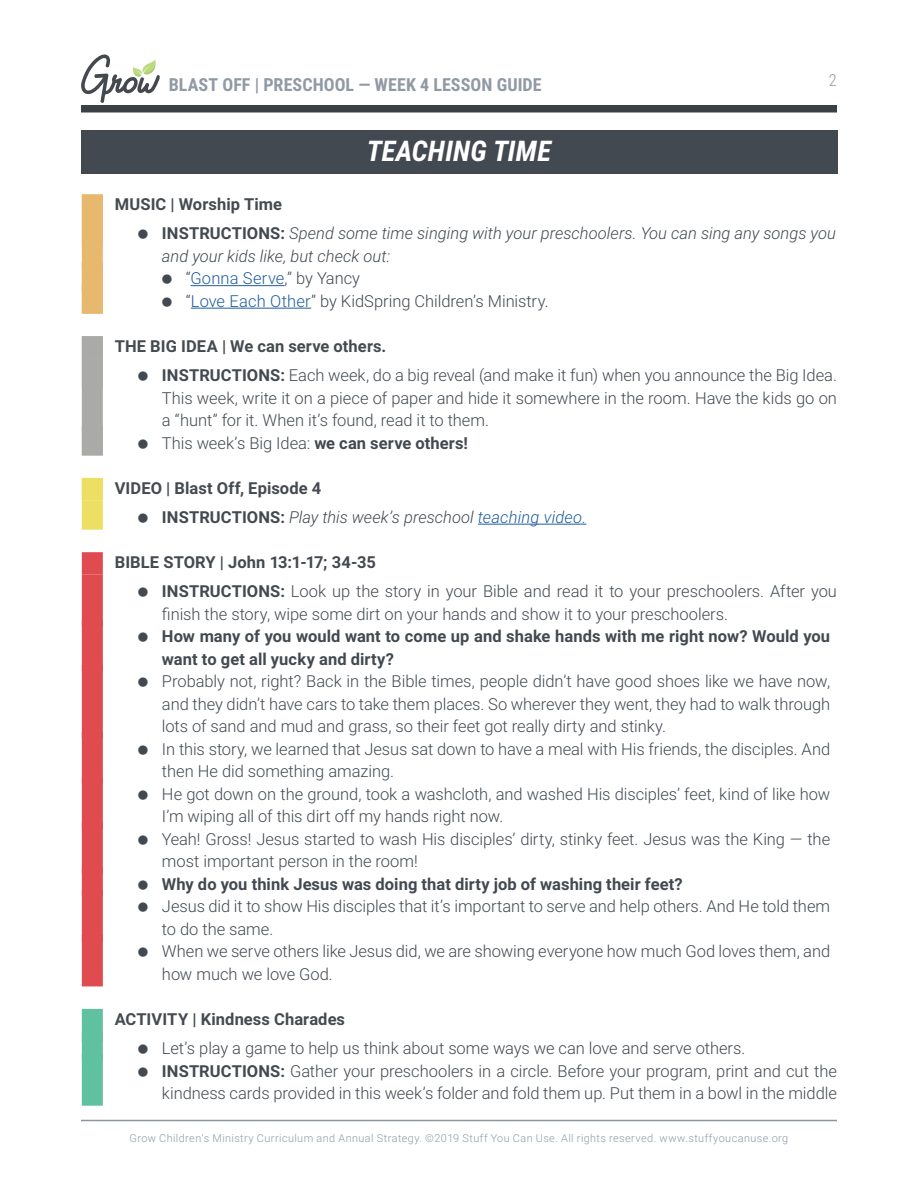
<style>
.page{position:relative;width:918px;height:1188px;background:#fff}
.page>*{position:absolute;margin:0;border:0;box-sizing:border-box;transform-origin:0 0}
.t1{font:italic 700 28.5px "Roboto Condensed";letter-spacing:.01em;color:#fff}
.t2{font:700 18px "Roboto Condensed";letter-spacing:.005em;color:#909aa4}
.t3{font:300 16.5px/22.5px "Roboto";letter-spacing:-.005em;color:#424950}
.t4{font:700 16.5px/22.5px "Roboto";letter-spacing:.005em;color:#424950}
.t5{font:700 16.5px/29.2px "Roboto";letter-spacing:.005em;color:#454a50}
.t6{font:italic 300 16.5px/29.2px "Roboto";color:#424950}
.t7{font:300 16.5px "Roboto Condensed";color:#909aa4}
.t8{font:300 10.8px "Roboto";letter-spacing:.04em;color:#8e99a5}
.s1{font-weight:700;font-style:normal;color:#454a50}
.s2{font-weight:700;font-style:normal}
.s3{font-style:italic}
.s4{color:#205d9e}
.s5{font-weight:700;color:#454a50}
.s6{font-weight:700}
.s7{color:#424950}
.s8{font-weight:300;font-style:italic;color:#424950}
.s9{font-weight:300;font-style:italic;color:#205d9e}
</style>
<div class="page">
<div style="left:81px;top:105px;width:756px;height:7px;background:#3c4145"></div>
<svg style="left:81px;top:54px;width:79px;height:49px"></svg>
<hr style="left:81px;top:1120px;width:756px;height:1px;background:#8c949d">
<div style="left:81px;top:130px;width:756px;height:43px;background:#424950"></div>
<div style="left:82px;top:194px;width:21px;height:23px;background:#e7b96f"></div>
<div style="left:82px;top:217px;width:21px;height:52px;background:#e7b96f"></div>
<div style="left:82px;top:262px;width:21px;height:29px;background:#e7b96f"></div>
<hr style="left:191px;top:285px;width:94px;height:1px;background:#205d9e">
<div style="left:82px;top:284px;width:21px;height:30px;background:#e7b96f"></div>
<hr style="left:191px;top:308px;width:120px;height:1px;background:#205d9e">
<div style="left:82px;top:336px;width:21px;height:23px;background:#aaaaa9"></div>
<div style="left:82px;top:359px;width:21px;height:74px;background:#aaaaa9"></div>
<div style="left:82px;top:426px;width:21px;height:29px;background:#aaaaa9"></div>
<div style="left:82px;top:478px;width:21px;height:22px;background:#ecdf64"></div>
<div style="left:82px;top:500px;width:21px;height:30px;background:#ecdf64"></div>
<hr style="left:478px;top:524px;width:108px;height:1px;background:#205d9e">
<div style="left:82px;top:552px;width:21px;height:23px;background:#e04b50"></div>
<div style="left:82px;top:575px;width:21px;height:51px;background:#e04b50"></div>
<div style="left:82px;top:620px;width:21px;height:51px;background:#e04b50"></div>
<div style="left:82px;top:665px;width:21px;height:74px;background:#e04b50"></div>
<div style="left:82px;top:732px;width:21px;height:52px;background:#e04b50"></div>
<div style="left:82px;top:777px;width:21px;height:52px;background:#e04b50"></div>
<div style="left:82px;top:822px;width:21px;height:52px;background:#e04b50"></div>
<div style="left:82px;top:867px;width:21px;height:29px;background:#e04b50"></div>
<div style="left:82px;top:890px;width:21px;height:51px;background:#e04b50"></div>
<div style="left:82px;top:935px;width:21px;height:51px;background:#e04b50"></div>
<div style="left:82px;top:1009px;width:21px;height:33px;background:#5fc19f"></div>
<div style="left:82px;top:1031px;width:21px;height:30px;background:#5fc19f"></div>
<div style="left:82px;top:1054px;width:21px;height:52px;background:#5fc19f"></div>
<p class="t2" style="left:169px;top:78px;width:374px">BLAST OFF | PRESCHOOL — WEEK 4 LESSON GUIDE</p>
<p class="t7" style="left:829px;top:70px;width:10px">2</p>
<h1 class="t1" style="left:367px;top:134px;width:186px">TEACHING TIME</h1>
<p class="t6" style="left:162px;top:189px;width:675px;text-indent:-47px"><span class="s1">MUSIC | Worship Time<br></span><span class="s2">INSTRUCTIONS:</span> Spend some time singing with your preschoolers. You can sing any songs you</p>
<p class="t3" style="left:186px;top:246px;width:364px;text-indent:-24px"><span class="s3">and your kids like, but check out:<br></span>“<span class="s4">Gonna Serve</span>,” by Yancy<br>“<span class="s4">Love Each Other</span>” by KidSpring Children’s Ministry.</p>
<p class="t3" style="left:162px;top:333px;width:676px;line-height:29.2px;text-indent:-47px"><span class="s5">THE BIG IDEA | We can serve others.<br></span><span class="s6">INSTRUCTIONS:</span> Each week, do a big reveal (and make it fun) when you announce the Big Idea.</p>
<p class="t3" style="left:162px;top:388px;width:676px">This week, write it on a piece of paper and hide it somewhere in the room. Have the kids go on a “hunt” for it. When it’s found, read it to them.<br>This week’s Big Idea: <span class="s6">we can serve others!</span></p>
<p class="t5" style="left:162px;top:473px;width:426px;text-indent:-47px">VIDEO | Blast Off, Episode 4<br><span class="s7">INSTRUCTIONS:</span> <span class="s8">Play this week’s preschool</span> <span class="s9">teaching video.</span></p>
<p class="t3" style="left:162px;top:549px;width:677px;line-height:29.2px;text-indent:-47px"><span class="s5">BIBLE STORY | John 13:1-17; 34-35<br></span><span class="s6">INSTRUCTIONS:</span> Look up the story in your Bible and read it to your preschoolers. After you</p>
<p class="t3" style="left:162px;top:602px;width:568px">finish the story, wipe some dirt on your hands and show it to your preschoolers.</p>
<p class="t4" style="left:162px;top:625px;width:670px">How many of you would want to come up and shake hands with me right now? Would you want to get all yucky and dirty?</p>
<p class="t3" style="left:162px;top:671px;width:670px">Probably not, right? Back in the Bible times, people didn’t have good shoes like we have now, and they didn’t have cars to take them places. So wherever they went, they had to walk through lots of sand and mud and grass, so their feet got really dirty and stinky.<br>In this story, we learned that Jesus sat down to have a meal with His friends, the disciples. And then He did something amazing.<br>He got down on the ground, took a washcloth, and washed His disciples’ feet, kind of like how I’m wiping all of this dirt off my hands right now.<br>Yeah! Gross! Jesus started to wash His disciples’ dirty, stinky feet. Jesus was the King — the most important person in the room!</p>
<p class="t4" style="left:162px;top:872px;width:522px">Why do you think Jesus was doing that dirty job of washing their feet?</p>
<p class="t3" style="left:162px;top:896px;width:670px">Jesus did it to show His disciples that it’s important to serve and help others. And He told them to do the same.<br>When we serve others like Jesus did, we are showing everyone how much God loves them, and how much we love God.</p>
<p class="t5" style="left:115px;top:1004px;width:232px">ACTIVITY | Kindness Charades</p>
<p class="t3" style="left:162px;top:1038px;width:677px">Let’s play a game to help us think about some ways we can love and serve others.<br><span class="s6">INSTRUCTIONS:</span> Gather your preschoolers in a circle. Before your program, print and cut the kindness cards provided in this week’s folder and fold them up. Put them in a bowl in the middle</p>
<p class="t8" style="left:130px;top:1134px;width:660px">Grow Children's Ministry Curriculum and Annual Strategy. ©2019 Stuff You Can Use. All rights reserved. www.stuffyoucanuse.org</p>
</div>
